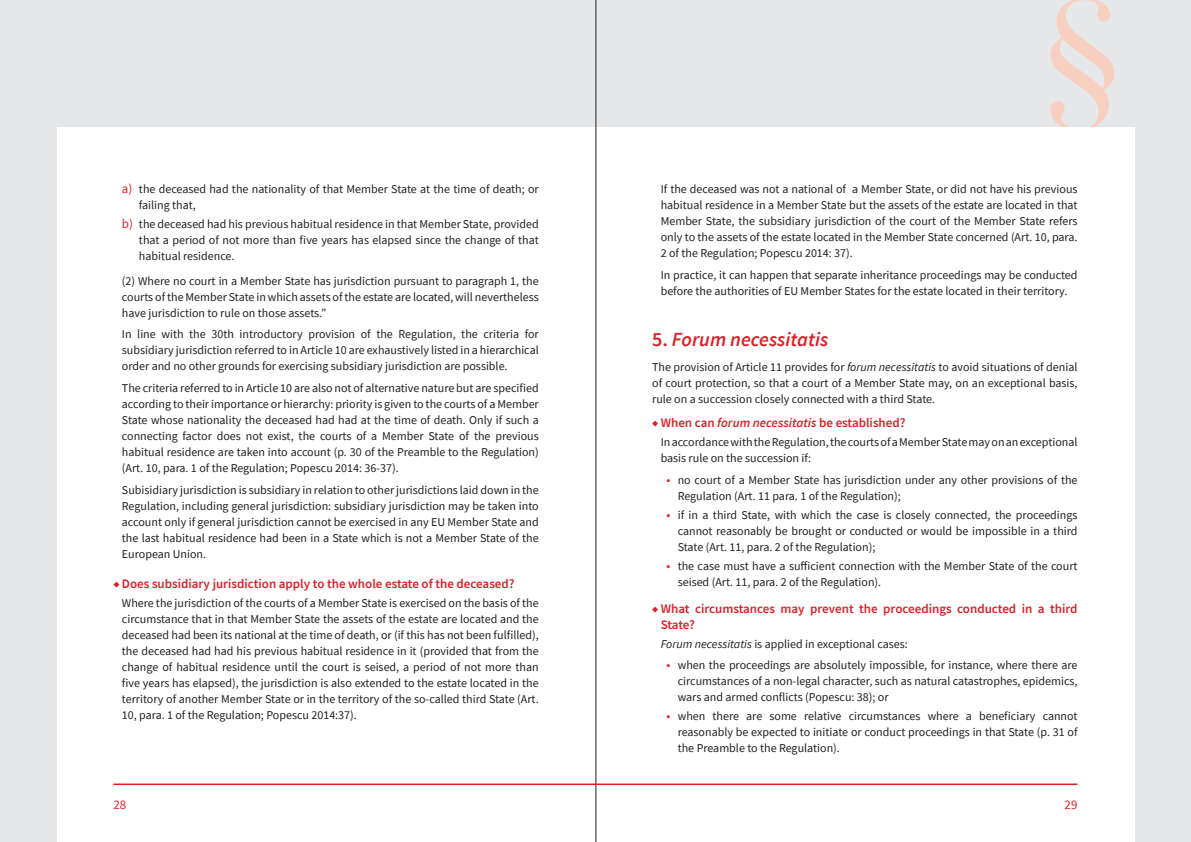
<style>
.page{position:relative;width:1191px;height:842px;background:#e6e7e9}
.page>*{position:absolute;margin:0;border:0;box-sizing:border-box;transform-origin:0 0}
.t1{font:italic 600 20px "Source Sans Pro";color:#da2128}
.t2{font:600 13px/16px "Source Sans Pro";color:#da2128}
.t3{font:13px "Source Sans Pro";color:#da2128}
.t4{font:12px/16px "Source Sans Pro";color:#231f20;text-align:justify}
.s1{font-size:13px;color:#da2128}
.s2{font-size:7px}
.s3{font-style:normal}
.s4{font-style:italic}
</style>
<div class="page">
<svg style="left:1050px;top:0;width:64px;height:128px"></svg>
<div style="left:57px;top:128px;width:1077px;height:714px;background:#fff"></div>
<hr style="left:596px;top:0;width:1px;height:842px;background:#231f20">
<hr style="left:113px;top:783px;width:964px;height:2px;background:#da2128">
<p class="t4" style="left:139px;top:181px;width:401px;text-indent:-17px"><span class="s1">a)</span> the deceased had the nationality of that Member State at the time of death; or failing that,</p>
<p class="t4" style="left:139px;top:216px;width:401px;text-indent:-17px"><span class="s1">b)</span> the deceased had his previous habitual residence in that Member State, provided that a period of not more than five years has elapsed since the change of that habitual residence.</p>
<p class="t4" style="left:122px;top:273px;width:418px">(2) Where no court in a Member State has jurisdiction pursuant to paragraph 1, the courts of the Member State in which assets of the estate are located, will nevertheless have jurisdiction to rule on those assets.”</p>
<p class="t4" style="left:122px;top:326px;width:418px">In line with the 30th introductory provision of the Regulation, the criteria for subsidiary jurisdiction referred to in Article 10 are exhaustively listed in a hierarchical order and no other grounds for exercising subsidiary jurisdiction are possible.</p>
<p class="t4" style="left:122px;top:380px;width:418px">The criteria referred to in Article 10 are also not of alternative nature but are specified according to their importance or hierarchy: priority is given to the courts of a Member State whose nationality the deceased had had at the time of death. Only if such a connecting factor does not exist, the courts of a Member State of the previous habitual residence are taken into account (p. 30 of the Preamble to the Regulation) (Art. 10, para. 1 of the Regulation; Popescu 2014: 36-37).</p>
<p class="t4" style="left:122px;top:482px;width:418px">Subisidiary jurisdiction is subsidiary in relation to other jurisdictions laid down in the Regulation, including general jurisdiction: subsidiary jurisdiction may be taken into account only if general jurisdiction cannot be exercised in any EU Member State and the last habitual residence had been in a State which is not a Member State of the European Union.</p>
<p class="t2" style="left:113px;top:575px;width:403px"><span class="s2">◆</span> Does subsidiary jurisdiction apply to the whole estate of the deceased?</p>
<p class="t4" style="left:122px;top:595px;width:418px">Where the jurisdiction of the courts of a Member State is exercised on the basis of the circumstance that in that Member State the assets of the estate are located and the deceased had been its national at the time of death, or (if this has not been fulfilled), the deceased had had his previous habitual residence in it (provided that from the change of habitual residence until the court is seised, a period of not more than five years has elapsed), the jurisdiction is also extended to the estate located in the territory of another Member State or in the territory of the so-called third State (Art.<br>10, para. 1 of the Regulation; Popescu 2014:37).</p>
<p class="t4" style="left:660px;top:181px;width:418px">If the deceased was not a national of a Member State, or did not have his previous habitual residence in a Member State but the assets of the estate are located in that Member State, the subsidiary jurisdiction of the court of the Member State refers only to the assets of the estate located in the Member State concerned (Art. 10, para.<br>2 of the Regulation; Popescu 2014: 37).</p>
<p class="t4" style="left:660px;top:267px;width:418px">In practice, it can happen that separate inheritance proceedings may be conducted before the authorities of EU Member States for the estate located in their territory.</p>
<h1 class="t1" style="left:652px;top:327px;width:178px"><span class="s3">5.</span> Forum necessitatis</h1>
<p class="t4" style="left:652px;top:359px;width:427px">The provision of Article 11 provides for <span class="s4">forum necessitatis</span> to avoid situations of denial of court protection, so that a court of a Member State may, on an exceptional basis, rule on a succession closely connected with a third State.</p>
<p class="t2" style="left:652px;top:415px;width:255px"><span class="s2">◆</span> When can <span class="s4">forum necessitatis</span> be established?</p>
<p class="t4" style="left:660px;top:434px;width:418px">In accordance with the Regulation, the courts of a Member State may on an exceptional basis rule on the succession if:</p>
<p class="t4" style="left:677px;top:472px;width:401px;text-indent:-11px"><span class="s1">•</span> no court of a Member State has jurisdiction under any other provisions of the<br>Regulation (Art. 11 para. 1 of the Regulation);</p>
<p class="t4" style="left:677px;top:507px;width:401px;text-indent:-11px"><span class="s1">•</span> if in a third State, with which the case is closely connected, the proceedings cannot reasonably be brought or conducted or would be impossible in a third State (Art. 11, para. 2 of the Regulation);</p>
<p class="t4" style="left:677px;top:557px;width:401px;text-indent:-11px"><span class="s1">•</span> the case must have a sufficient connection with the Member State of the court seised (Art. 11, para. 2 of the Regulation).</p>
<p class="t2" style="left:660px;top:600px;width:418px;text-indent:-9px"><span class="s2">◆</span> What circumstances may prevent the proceedings conducted in a third<br>State?</p>
<p class="t4" style="left:660px;top:636px;width:248px"><span class="s4">Forum necessitatis</span> is applied in exceptional cases:</p>
<p class="t4" style="left:677px;top:657px;width:401px;text-indent:-11px"><span class="s1">•</span> when the proceedings are absolutely impossible, for instance, where there are circumstances of a non-legal character, such as natural catastrophes, epidemics, wars and armed conflicts (Popescu: 38); or</p>
<p class="t4" style="left:677px;top:708px;width:401px;text-indent:-11px"><span class="s1">•</span> when there are some relative circumstances where a beneficiary cannot reasonably be expected to initiate or conduct proceedings in that State (p. 31 of the Preamble to the Regulation).</p>
<p class="t3" style="left:113px;top:797px;width:14px">28</p>
<p class="t3" style="left:1064px;top:797px;width:14px">29</p>
</div>
